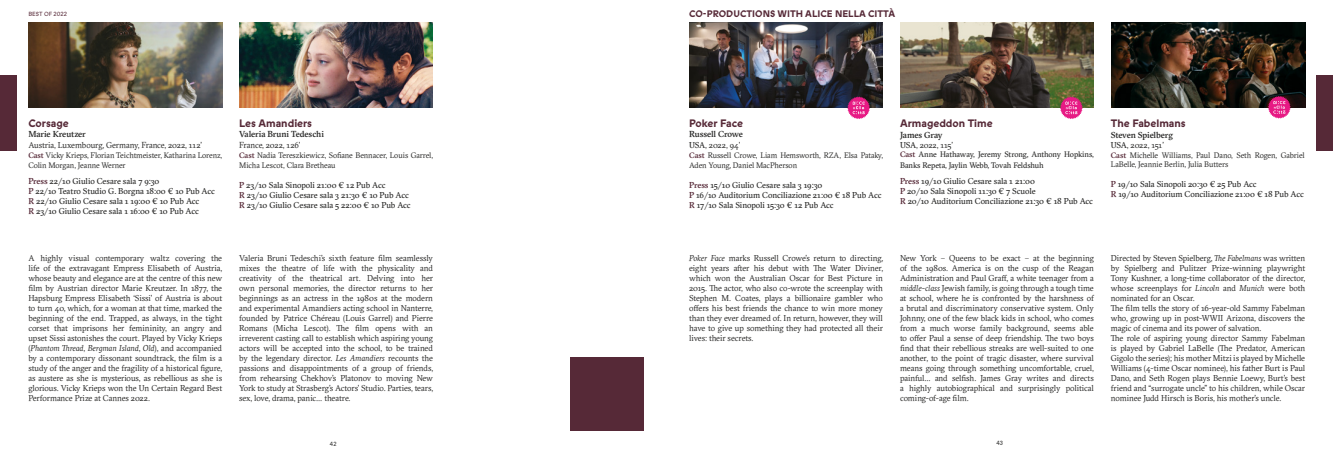
<style>
.page{position:relative;width:1333px;height:454px;background:#fff}
.page>*{position:absolute;margin:0;border:0;box-sizing:border-box;transform-origin:0 0}
.t1{font:700 10.8px "ABC Prophet Unlicensed Trial";color:#562937}
.t2{font:700 9.5px "ABC Prophet Unlicensed Trial";color:#562937}
.t3{font:500 8.8px "GT Sectra";letter-spacing:-.015em;color:#282827}
.t4{font:8.5px/10px "GT Sectra";letter-spacing:-.01em;color:#282827;text-align:justify}
.t5{font:8.5px/10.2px "GT Sectra";color:#282827}
.t6{font:8px/10px "GT Sectra";letter-spacing:-.01em;color:#282827}
.t7{font:8px/10.2px "GT Sectra";letter-spacing:-.015em;color:#282827}
.t8{font:6px "ABC Prophet Unlicensed Trial";color:#562937}
.t9{font:6px "ABC Prophet Unlicensed Trial";color:#282827}
.s1{font-weight:500;color:#562937}
.s2{font-style:italic}
.s3{font-style:inherit}
</style>
<div class="page">
<div style="left:0;top:76px;width:17px;height:75px;background:#562937"></div>
<div style="left:1316px;top:76px;width:16px;height:75px;background:#562937"></div>
<img style="left:28px;top:23px;width:194px;height:84px">
<img style="left:239px;top:23px;width:194px;height:84px">
<img style="left:1111px;top:23px;width:193px;height:85px">
<img style="left:900px;top:23px;width:193px;height:84px">
<img style="left:689px;top:23px;width:194px;height:84px">
<svg style="left:847px;top:96px;width:23px;height:23px"></svg>
<svg style="left:1059px;top:96px;width:23px;height:23px"></svg>
<svg style="left:1267px;top:96px;width:23px;height:23px"></svg>
<div style="left:570px;top:357px;width:73px;height:74px;background:#562937"></div>
<p class="t8" style="left:28px;top:10px;width:40px">BEST OF 2022</p>
<p class="t2" style="left:689px;top:7px;width:207px">CO-PRODUCTIONS WITH ALICE NELLA CITTÀ</p>
<p class="t1" style="left:28px;top:116px;width:42px">Corsage</p>
<p class="t3" style="left:28px;top:129px;width:59px">Marie Kreutzer</p>
<p class="t4" style="left:28px;top:139px;width:175px">Austria, Luxembourg, Germany, France, 2022, 112’</p>
<p class="t6" style="left:28px;top:150px;width:195px"><span class="s1">Cast</span> Vicky Krieps, Florian Teichtmeister, Katharina Lorenz,<br>Colin Morgan, Jeanne Werner</p>
<p class="t5" style="left:28px;top:175px;width:188px"><span class="s1">Press</span> 22/10 Giulio Cesare sala 7 9:30<br><span class="s1">P</span> 22/10 Teatro Studio G. Borgna 18:00 € 10 Pub Acc <span class="s1">R</span> 22/10 Giulio Cesare sala 1 19:00 € 10 Pub Acc<br><span class="s1">R</span> 23/10 Giulio Cesare sala 1 16:00 € 10 Pub Acc</p>
<p class="t4" style="left:28px;top:253px;width:195px">A highly visual contemporary waltz covering the life of the extravagant Empress Elisabeth of Austria, whose beauty and elegance are at the centre of this new film by Austrian director Marie Kreutzer. In 1877, the Hapsburg Empress Elisabeth ‘Sissi’ of Austria is about to turn 40, which, for a woman at that time, marked the beginning of the end. Trapped, as always, in the tight corset that imprisons her femininity, an angry and upset Sissi astonishes the court. Played by Vicky Krieps (<span class="s2">Phantom Thread</span>, <span class="s2">Bergman Island</span>, <span class="s2">Old</span>), and accompanied by a contemporary dissonant soundtrack, the film is a study of the anger and the fragility of a historical figure, as austere as she is mysterious, as rebellious as she is glorious. Vicky Krieps won the Un Certain Regard Best Performance Prize at Cannes 2022.</p>
<p class="t1" style="left:239px;top:116px;width:74px">Les Amandiers</p>
<p class="t3" style="left:239px;top:129px;width:86px">Valeria Bruni Tedeschi</p>
<p class="t4" style="left:239px;top:139px;width:63px">France, 2022, 126’</p>
<p class="t6" style="left:239px;top:150px;width:195px"><span class="s1">Cast</span> Nadia Tereszkiewicz, Sofiane Bennacer, Louis Garrel,<br>Micha Lescot, Clara Bretheau</p>
<p class="t5" style="left:239px;top:180px;width:173px"><span class="s1">P</span> 23/10 Sala Sinopoli 21:00 € 12 Pub Acc<br><span class="s1">R</span> 23/10 Giulio Cesare sala 3 21:30 € 10 Pub Acc<br><span class="s1">R</span> 23/10 Giulio Cesare sala 5 22:00 € 10 Pub Acc</p>
<p class="t1" style="left:689px;top:116px;width:55px">Poker Face</p>
<p class="t3" style="left:689px;top:128px;width:55px">Russell Crowe</p>
<p class="t4" style="left:689px;top:140px;width:53px"><span class="s3">USA</span>, 2022, 94'</p>
<p class="t6" style="left:689px;top:150px;width:195px"><span class="s1">Cast</span> Russell Crowe, Liam Hemsworth, RZA, Elsa Pataky,<br>Aden Young, Daniel MacPherson</p>
<p class="t5" style="left:689px;top:180px;width:194px"><span class="s1">Press</span> 15/10 Giulio Cesare sala 3 19:30<br><span class="s1">P</span> 16/10 Auditorium Conciliazione 21:00 € 18 Pub Acc<br><span class="s1">R</span> 17/10 Sala Sinopoli 15:30 € 12 Pub Acc</p>
<p class="t1" style="left:900px;top:116px;width:94px">Armageddon Time</p>
<p class="t3" style="left:900px;top:129px;width:44px">James Gray</p>
<p class="t4" style="left:900px;top:140px;width:55px"><span class="s3">USA</span>, 2022, 115'</p>
<p class="t7" style="left:900px;top:149px;width:195px"><span class="s1">Cast</span> Anne Hathaway, Jeremy Strong, Anthony Hopkins,<br>Banks Repeta, Jaylin Webb, Tovah Feldshuh</p>
<p class="t5" style="left:900px;top:175px;width:194px"><span class="s1">Press</span> 19/10 Giulio Cesare sala 1 21:00<br><span class="s1">P</span> 20/10 Sala Sinopoli 11:30 € 7 Scuole<br><span class="s1">R</span> 20/10 Auditorium Conciliazione 21:30 € 18 Pub Acc</p>
<p class="t1" style="left:1110px;top:117px;width:76px">The Fabelmans</p>
<p class="t3" style="left:1110px;top:129px;width:64px">Steven Spielberg</p>
<p class="t4" style="left:1110px;top:140px;width:54px"><span class="s3">USA</span>, 2022, 151’</p>
<p class="t6" style="left:1110px;top:150px;width:195px;line-height:9.6px"><span class="s1">Cast</span> Michelle Williams, Paul Dano, Seth Rogen, Gabriel<br>LaBelle, Jeannie Berlin, Julia Butters</p>
<p class="t5" style="left:1110px;top:179px;width:194px"><span class="s1">P</span> 19/10 Sala Sinopoli 20:30 € 25 Pub Acc<br><span class="s1">R</span> 19/10 Auditorium Conciliazione 21:00 € 18 Pub Acc</p>
<p class="t4" style="left:239px;top:253px;width:195px">Valeria Bruni Tedeschi’s sixth feature film seamlessly mixes the theatre of life with the physicality and creativity of the theatrical art. Delving into her own personal memories, the director returns to her beginnings as an actress in the 1980s at the modern and experimental Amandiers acting school in Nanterre, founded by Patrice Chéreau (Louis Garrel) and Pierre Romans (Micha Lescot). The film opens with an irreverent casting call to establish which aspiring young actors will be accepted into the school, to be trained by the legendary director. <span class="s2">Les Amandiers</span> recounts the passions and disappointments of a group of friends, from rehearsing Chekhov’s Platonov to moving New York to study at Strasberg’s Actors’ Studio. Parties, tears, sex, love, drama, panic… theatre.</p>
<p class="t4" style="left:689px;top:253px;width:195px"><span class="s2">Poker Face</span> marks Russell Crowe's return to directing, eight years after his debut with The Water Diviner, which won the Australian Oscar for Best Picture in 2015. The actor, who also co-wrote the screenplay with Stephen M. Coates, plays a billionaire gambler who offers his best friends the chance to win more money than they ever dreamed of. In return, however, they will have to give up something they had protected all their lives: their secrets.</p>
<p class="t4" style="left:900px;top:253px;width:195px">New York – Queens to be exact – at the beginning of the 1980s. America is on the cusp of the Reagan Administration and Paul Graff, a white teenager from a <span class="s2">middle-class</span> Jewish family, is going through a tough time at school, where he is confronted by the harshness of a brutal and discriminatory conservative system. Only Johnny, one of the few black kids in school, who comes from a much worse family background, seems able to offer Paul a sense of deep friendship. The two boys find that their rebellious streaks are well-suited to one another, to the point of tragic disaster, where survival means going through something uncomfortable, cruel, painful… and selfish. James Gray writes and directs a highly autobiographical and surprisingly political coming-of-age film.</p>
<p class="t9" style="left:330px;top:439px;width:8px">42</p>
<p class="t9" style="left:996px;top:439px;width:8px">43</p>
<p class="t4" style="left:1110px;top:253px;width:196px;text-align:left">Directed by Steven Spielberg, <span class="s2">The Fabelmans</span> was written by Spielberg and Pulitzer Prize-winning playwright Tony Kushner, a long-time collaborator of the director, whose screenplays for <span class="s2">Lincoln</span> and <span class="s2">Munich</span> were both nominated for an Oscar.<br>The film tells the story of 16-year-old Sammy Fabelman who, growing up in post-WWII Arizona, discovers the magic of cinema and its power of salvation.<br>The role of aspiring young director Sammy Fabelman is played by Gabriel LaBelle (The Predator, American Gigolo the series); his mother Mitzi is played by Michelle Williams (4-time Oscar nominee), his father Burt is Paul Dano, and Seth Rogen plays Bennie Loewy, Burt’s best friend and “surrogate uncle” to his children, while Oscar nominee Judd Hirsch is Boris, his mother’s uncle.</p>
</div>
